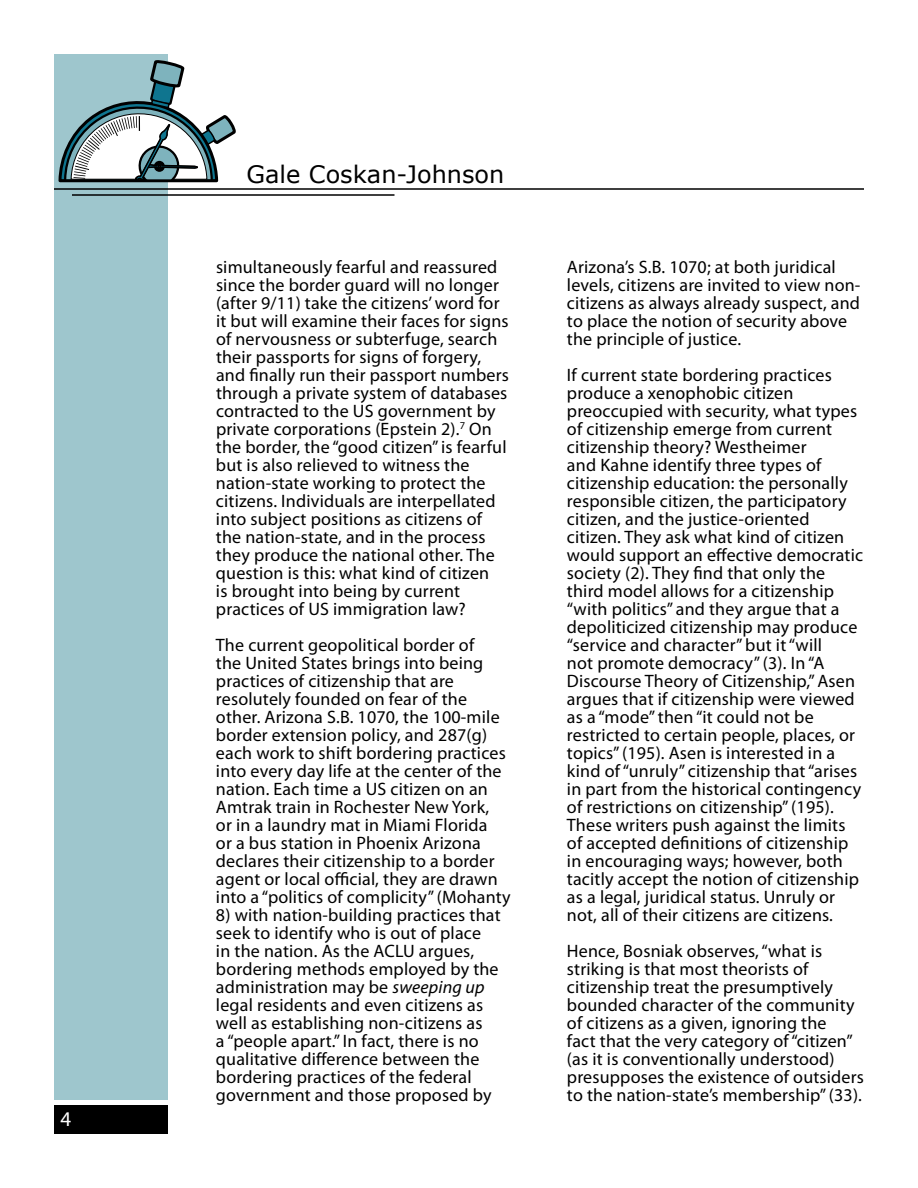
<style>
.page{position:relative;width:918px;height:1188px;background:#fff}
.page>*{position:absolute;margin:0;border:0;box-sizing:border-box;transform-origin:0 0}
.t1{font:24px "Verdana";color:#000}
.t2{font:21px "Myriad Pro";color:#fff}
.t3{font:18px/18px "Myriad Pro";letter-spacing:.01em;color:#000}
.s1{font-style:italic}
</style>
<div class="page">
<div style="left:54px;top:54px;width:114px;height:1046px;background:#9ec6cd"></div>
<div style="left:54px;top:1106px;width:114px;height:28px;background:#000"></div>
<hr style="left:54px;top:188px;width:810px;height:2px;background:#000">
<hr style="left:72px;top:194px;width:322px;height:2px;background:#000">
<svg style="left:58px;top:60px;width:178px;height:123px"></svg>
<hr style="left:61px;top:180px;width:155px;height:1px;background:#000">
<p class="t2" style="left:60px;top:1106px;width:12px">4</p>
<h1 class="t1" style="left:247px;top:158px;width:259px">Gale Coskan-Johnson</h1>
<p class="t3" style="left:216px;top:258px;width:295px">simultaneously fearful and reassured since the border guard will no longer (after 9/11) take the citizens’ word for it but will examine their faces for signs of nervousness or subterfuge, search their passports for signs of forgery, and finally run their passport numbers through a private system of databases contracted to the US government by private corporations (Epstein 2).<sup>7</sup> On the border, the “good citizen” is fearful but is also relieved to witness the nation-state working to protect the citizens. Individuals are interpellated into subject positions as citizens of the nation-state, and in the process they produce the national other. The question is this: what kind of citizen<br>is brought into being by current practices of US immigration law?</p>
<p class="t3" style="left:216px;top:636px;width:296px">The current geopolitical border of<br>the United States brings into being practices of citizenship that are resolutely founded on fear of the other. Arizona S.B. 1070, the 100-mile border extension policy, and 287(g) each work to shift bordering practices into every day life at the center of the nation. Each time a US citizen on an Amtrak train in Rochester New York,<br>or in a laundry mat in Miami Florida<br>or a bus station in Phoenix Arizona declares their citizenship to a border agent or local official, they are drawn into a “politics of complicity” (Mohanty</p>
<p class="t3" style="left:216px;top:906px;width:286px">8) with nation-building practices that seek to identify who is out of place<br>in the nation. As the ACLU argues, bordering methods employed by the administration may be <span class="s1">sweeping up </span>legal residents and even citizens as well as establishing non-citizens as<br>a “people apart.” In fact, there is no qualitative difference between the bordering practices of the federal government and those proposed by</p>
<p class="t3" style="left:567px;top:258px;width:295px">Arizona’s S.B. 1070; at both juridical levels, citizens are invited to view non&shy;citizens as always already suspect, and to place the notion of security above the principle of justice.</p>
<p class="t3" style="left:567px;top:366px;width:298px">If current state bordering practices produce a xenophobic citizen preoccupied with security, what types of citizenship emerge from current citizenship theory? Westheimer<br>and Kahne identify three types of citizenship education: the personally responsible citizen, the participatory citizen, and the justice-oriented citizen. They ask what kind of citizen would support an effective democratic society (2). They find that only the third model allows for a citizenship “with politics” and they argue that a depoliticized citizenship may produce “service and character” but it “will<br>not promote democracy” (3). In “A Discourse Theory of Citizenship,” Asen argues that if citizenship were viewed as a “mode” then “it could not be restricted to certain people, places, or topics” (195). Asen is interested in a kind of “unruly” citizenship that “arises in part from the historical contingency of restrictions on citizenship” (195).<br>These writers push against the limits of accepted definitions of citizenship in encouraging ways; however, both tacitly accept the notion of citizenship as a legal, juridical status. Unruly or not, all of their citizens are citizens.</p>
<p class="t3" style="left:567px;top:942px;width:299px">Hence, Bosniak observes, “what is striking is that most theorists of citizenship treat the presumptively bounded character of the community of citizens as a given, ignoring the<br>fact that the very category of “citizen” (as it is conventionally understood) presupposes the existence of outsiders to the nation-state’s membership” (33).</p>
</div>
